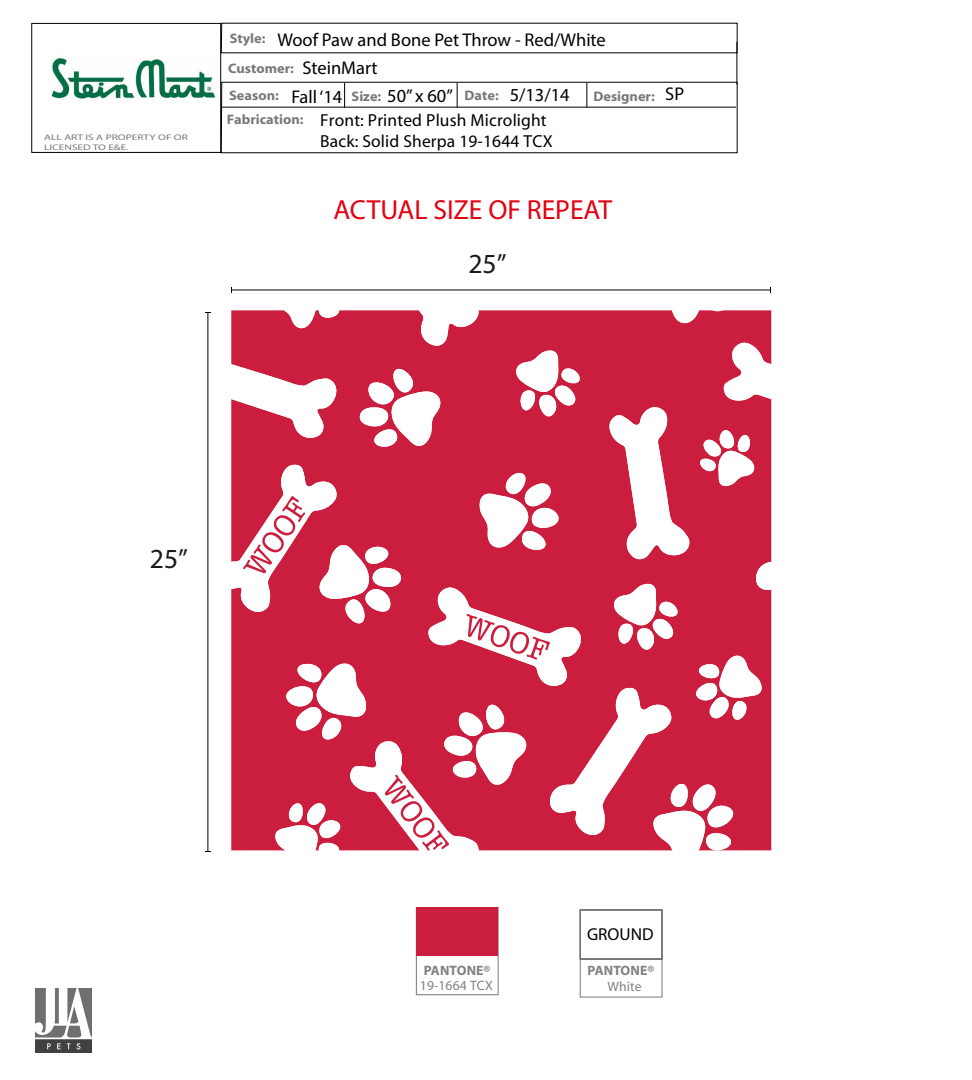
<style>
.page{position:relative;width:972px;height:1080px;background:#fff}
.page>*{position:absolute;margin:0;border:0;box-sizing:border-box;transform-origin:0 0}
.t1{font:27.66px "Myriad Pro";color:#e30010}
.t2{font:27.66px "Myriad Pro";color:#1b1819}
.t3{font:18.45px "Myriad Pro";color:#000}
.t4{font:17.46px/20.9px "Myriad";letter-spacing:.01em;color:#000}
.t5{font:17.28px "Myriad Pro";color:#000}
.t6{font:700 13.77px/24.2px "Myriad";color:#78787b;scale:1.04 1}
.t7{font:700 13.62px "Myriad";letter-spacing:.01em;color:#808183}
.t8{font:13.62px "Myriad";letter-spacing:.01em;color:#808183}
.t9{font:8.13px/9.8px "Myriad";color:#78787b;scale:1.4 1}
.s1{font-family:"Myriad Pro";font-weight:400;font-size:18.45px;color:#000}
</style>
<div class="page">
<hr style="left:231px;top:290px;width:539px;height:1px;background:#000">
<hr style="left:207px;top:313px;width:1px;height:539px;background:#000">
<img style="left:51px;top:57px;width:165px;height:42px">
<svg style="left:221px;top:23px;width:517px;height:30px"></svg>
<hr style="left:737px;top:42px;width:1px;height:42px;background:#000">
<svg style="left:221px;top:82px;width:517px;height:71px"></svg>
<div style="left:31px;top:23px;width:190px;height:130px;border:1px solid #000"></div>
<div style="left:416px;top:907px;width:83px;height:88px;border:1px solid #808183"></div>
<div style="left:416px;top:908px;width:82px;height:48px;background:#cb1e3e"></div>
<svg style="left:231px;top:310px;width:540px;height:541px"></svg>
<img style="left:36px;top:988px;width:56px;height:64px">
<div style="left:580px;top:909px;width:83px;height:89px;border:1px solid #808183"></div>
<p class="t9" style="left:44px;top:133px;width:104px">ALL ART IS A PROPERTY OF OR<br>LICENSED TO E&amp;E.</p>
<h2 class="t3" style="left:277px;top:29px;width:330px">Woof Paw and Bone Pet Throw - Red/White</h2>
<p class="t6" style="left:228px;top:23px;width:145px;line-height:30.2px">Style:<br>Customer: <span class="s1">SteinMart</span></p>
<h2 class="t3" style="left:291px;top:86px;width:52px">Fall ‘14</h2>
<h2 class="t3" style="left:387px;top:84px;width:67px">50” x 60”</h2>
<h2 class="t3" style="left:510px;top:84px;width:61px">5/13/14</h2>
<h2 class="t3" style="left:665px;top:82px;width:20px">SP</h2>
<p class="t6" style="left:227px;top:84px;width:75px">Season:<br>Fabrication:</p>
<p class="t6" style="left:352px;top:85px;width:30px">Size:</p>
<p class="t6" style="left:465px;top:84px;width:34px">Date:</p>
<p class="t6" style="left:593px;top:85px;width:61px">Designer:</p>
<p class="t4" style="left:320px;top:110px;width:234px">Front: Printed Plush Microlight<br>Back: Solid Sherpa 19-1644 TCX</p>
<h1 class="t1" style="left:333px;top:192px;width:280px">ACTUAL SIZE OF REPEAT</h1>
<h1 class="t2" style="left:468px;top:246px;width:40px">25”</h1>
<h1 class="t2" style="left:150px;top:542px;width:40px">25”</h1>
<p class="t7" style="left:424px;top:963px;width:68px">PANTONE®</p>
<p class="t8" style="left:420px;top:979px;width:74px">19-1664 TCX</p>
<p class="t5" style="left:587px;top:923px;width:68px">GROUND</p>
<p class="t7" style="left:588px;top:963px;width:68px">PANTONE®</p>
<p class="t8" style="left:607px;top:979px;width:36px">White</p>
</div>
